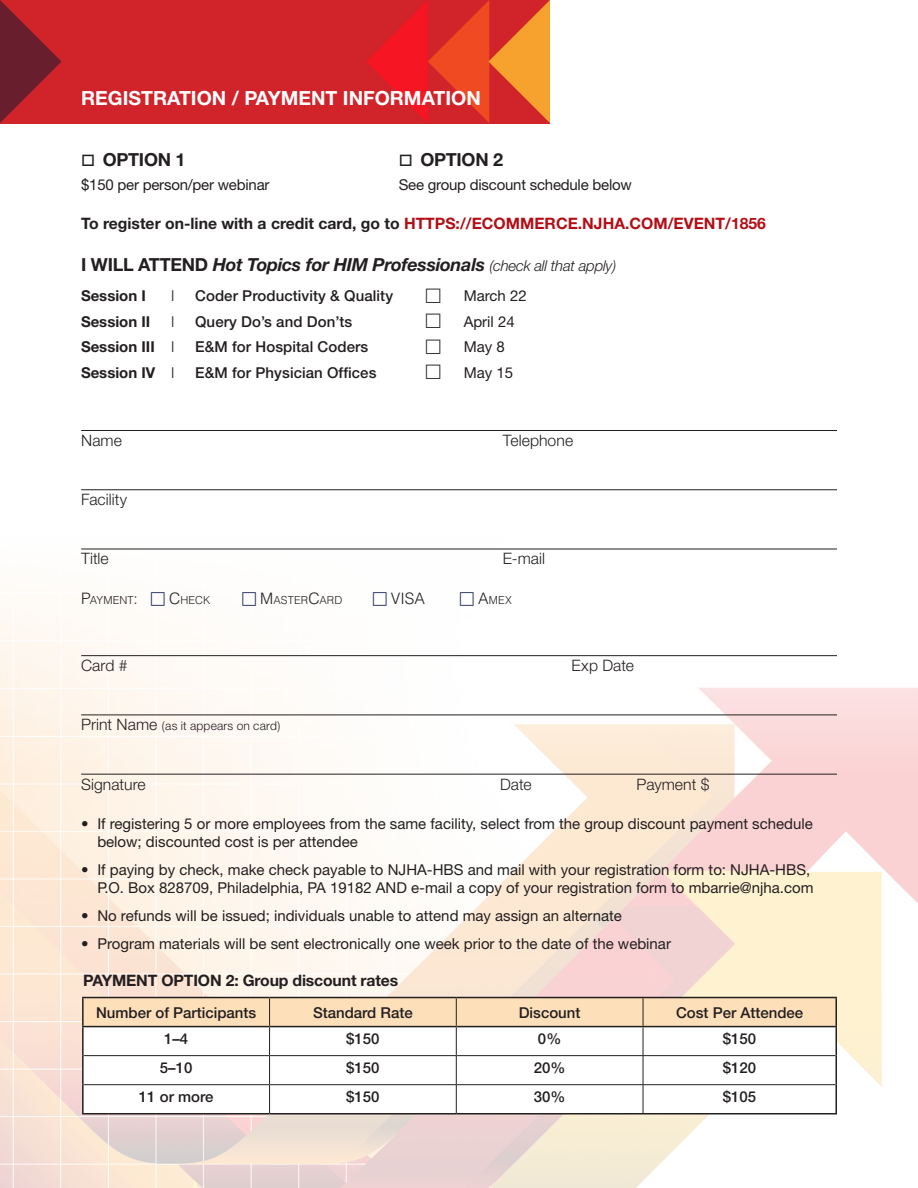
<style>
.page{position:relative;width:918px;height:1188px;background:#fff}
.page>*{position:absolute;margin:0;border:0;box-sizing:border-box;transform-origin:0 0}
.t1{font:700 19.5px "Helvetica Neue";color:#fff}
.t2{font:italic 700 18px "Helvetica Neue";letter-spacing:-.015em;color:#231f20}
.t3{font:700 18px "Helvetica Neue";letter-spacing:-.015em;color:#231f20}
.t4{font:700 15.75px "Helvetica Neue";color:#231f20}
.t5{font:300 15.75px "Helvetica Neue";letter-spacing:.005em;color:#231f20}
.t6{font:300 15.75px "Helvetica";color:#231f20}
.t7{font:15px/18px "Helvetica Neue";color:#231f20}
.t8{font:500 15px "Helvetica Neue";color:#231f20}
.t9{font:700 15px "Helvetica Neue";color:#231f20}
.t10{font:300 15px "Helvetica Neue";color:#231f20}
.t11{font:300 12px "Helvetica Neue";letter-spacing:.015em;color:#231f20}
.t12{font:300 10.95px "Helvetica";letter-spacing:.015em;color:#231f20}
.s1{color:#b30e15}
.s2{font-style:normal}
.s3{font-weight:300;font-size:15px}
.s4{font-weight:300}
.s5{font-size:15.75px}
</style>
<div class="page">
<img style="left:0;top:819px;width:918px;height:369px">
<svg style="left:636px;top:870px;width:282px;height:318px"></svg>
<div style="left:0;top:0;width:550px;height:123px;background:#d1232a"></div>
<svg style="left:0;top:490px;width:918px;height:329px"></svg>
<svg style="left:0;top:0;width:62px;height:123px"></svg>
<svg style="left:366px;top:0;width:184px;height:123px"></svg>
<hr style="left:81px;top:430px;width:756px;height:1px;background:#231f20">
<hr style="left:81px;top:489px;width:756px;height:1px;background:#231f20">
<hr style="left:81px;top:549px;width:756px;height:1px;background:#231f20">
<hr style="left:81px;top:655px;width:756px;height:1px;background:#231f20">
<hr style="left:81px;top:715px;width:756px;height:1px;background:#231f20">
<hr style="left:81px;top:774px;width:756px;height:1px;background:#231f20">
<hr style="left:82px;top:997px;width:188px;height:1px;background:#231f20">
<hr style="left:82px;top:998px;width:2px;height:28px;background:#231f20">
<hr style="left:270px;top:997px;width:186px;height:1px;background:#231f20">
<hr style="left:456px;top:997px;width:187px;height:1px;background:#231f20">
<hr style="left:643px;top:997px;width:194px;height:1px;background:#231f20">
<hr style="left:82px;top:1026px;width:188px;height:1px;background:#231f20">
<hr style="left:82px;top:1027px;width:2px;height:29px;background:#231f20">
<hr style="left:82px;top:1056px;width:2px;height:29px;background:#231f20">
<hr style="left:82px;top:1085px;width:2px;height:28px;background:#231f20">
<hr style="left:82px;top:1113px;width:188px;height:1px;background:#231f20">
<hr style="left:270px;top:1113px;width:186px;height:1px;background:#231f20">
<hr style="left:456px;top:1113px;width:187px;height:1px;background:#231f20">
<hr style="left:643px;top:1113px;width:194px;height:1px;background:#231f20">
<svg style="left:83px;top:998px;width:754px;height:115px"></svg>
<svg style="left:807px;top:831px;width:79px;height:41px"></svg>
<svg style="left:151px;top:592px;width:14px;height:13px"></svg>
<svg style="left:242px;top:592px;width:14px;height:13px"></svg>
<svg style="left:373px;top:592px;width:14px;height:13px"></svg>
<svg style="left:460px;top:592px;width:14px;height:13px"></svg>
<h1 class="t1" style="left:81px;top:86px;width:401px">REGISTRATION / PAYMENT INFORMATION</h1>
<p class="t3" style="left:399px;top:148px;width:106px">□ OPTION 2</p>
<p class="t7" style="left:399px;top:176px;width:235px">See group discount schedule below</p>
<p class="t4" style="left:81px;top:214px;width:686px">To register on-line with a credit card, go to <span class="s1">HTTPS://ECOMMERCE.NJHA.COM/EVENT/1856</span></p>
<p class="t3" style="left:81px;top:148px;width:106px">□ OPTION 1</p>
<p class="t7" style="left:81px;top:176px;width:190px">$150 per person/per webinar</p>
<p class="t2" style="left:81px;top:254px;width:537px"><span class="s2">I WILL ATTEND</span> Hot Topics for HIM Professionals <span class="s3">(check all that apply)</span></p>
<p class="t9" style="left:81px;top:287px;width:66px">Session I</p>
<p class="t10" style="left:171px;top:287px;width:5px">I</p>
<p class="t8" style="left:195px;top:287px;width:199px">Coder Productivity &amp; Quality</p>
<p class="t7" style="left:464px;top:287px;width:65px">March 22</p>
<p class="t9" style="left:81px;top:312px;width:71px">Session II</p>
<p class="t10" style="left:171px;top:312px;width:5px">I</p>
<p class="t8" style="left:195px;top:313px;width:159px">Query Do’s and Don’ts</p>
<p class="t7" style="left:464px;top:312px;width:53px">April 24</p>
<p class="t9" style="left:81px;top:338px;width:95px">Session III <span class="s4">I</span></p>
<p class="t8" style="left:195px;top:338px;width:175px">E&amp;M for Hospital Coders</p>
<p class="t7" style="left:464px;top:338px;width:43px">May 8</p>
<p class="t9" style="left:81px;top:363px;width:95px">Session IV <span class="s4">I</span></p>
<p class="t8" style="left:195px;top:364px;width:183px">E&amp;M for Physician Offices</p>
<p class="t7" style="left:464px;top:363px;width:51px">May 15</p>
<p class="t5" style="left:81px;top:431px;width:42px">Name</p>
<p class="t5" style="left:503px;top:431px;width:72px">Telephone</p>
<p class="t5" style="left:81px;top:490px;width:47px">Facility</p>
<p class="t5" style="left:81px;top:549px;width:29px">Title</p>
<p class="t5" style="left:503px;top:549px;width:44px">E-mail</p>
<p class="t12" style="left:81px;top:594px;width:58px"><span class="s5">P</span>AYMENT<span class="s5">:</span></p>
<p class="t12" style="left:169px;top:594px;width:43px"><span class="s5">C</span>HECK</p>
<p class="t12" style="left:260px;top:594px;width:84px"><span class="s5">M</span>ASTER<span class="s5">C</span>ARD</p>
<p class="t6" style="left:391px;top:589px;width:25px">VISA</p>
<p class="t12" style="left:478px;top:594px;width:35px"><span class="s5">A</span>MEX</p>
<p class="t5" style="left:81px;top:656px;width:48px">Card #</p>
<p class="t5" style="left:572px;top:656px;width:64px">Exp Date</p>
<p class="t11" style="left:81px;top:719px;width:201px"><span class="s5">Print Name</span> (as it appears on card)</p>
<p class="t5" style="left:81px;top:774px;width:66px">Signature</p>
<p class="t5" style="left:500px;top:774px;width:33px">Date</p>
<p class="t5" style="left:637px;top:774px;width:74px">Payment $</p>
<p class="t7" style="left:97px;top:815px;width:717px;text-indent:-16px">• If registering 5 or more employees from the same facility, select from the group discount payment schedule below; discounted cost is per attendee</p>
<p class="t7" style="left:81px;top:861px;width:734px;text-align:right">• If paying by check, make check payable to NJHA-HBS and mail with your registration form to: NJHA-HBS,<br>P.O. Box 828709, Philadelphia, PA 19182 AND e-mail a copy of your registration form to mbarrie@njha.com</p>
<p class="t7" style="left:81px;top:906px;width:542px">• No refunds will be issued; individuals unable to attend may assign an alternate</p>
<p class="t7" style="left:81px;top:934px;width:591px">• Program materials will be sent electronically one week prior to the date of the webinar</p>
<p class="t4" style="left:83px;top:970px;width:317px">PAYMENT OPTION 2: Group discount rates</p>
<p class="t8" style="left:96px;top:1004px;width:162px">Number of Participants</p>
<p class="t8" style="left:313px;top:1004px;width:101px">Standard Rate</p>
<p class="t8" style="left:519px;top:1004px;width:63px">Discount</p>
<p class="t8" style="left:676px;top:1004px;width:129px">Cost Per Attendee</p>
<p class="t8" style="left:164px;top:1030px;width:26px">1–4</p>
<p class="t8" style="left:346px;top:1030px;width:35px">$150</p>
<p class="t8" style="left:538px;top:1030px;width:25px">0%</p>
<p class="t8" style="left:723px;top:1030px;width:35px">$150</p>
<p class="t8" style="left:160px;top:1059px;width:34px">5–10</p>
<p class="t8" style="left:346px;top:1059px;width:35px">$150</p>
<p class="t8" style="left:534px;top:1059px;width:33px">20%</p>
<p class="t8" style="left:723px;top:1059px;width:35px">$120</p>
<p class="t8" style="left:139px;top:1088px;width:76px">11 or more</p>
<p class="t8" style="left:346px;top:1088px;width:35px">$150</p>
<p class="t8" style="left:534px;top:1088px;width:33px">30%</p>
<p class="t8" style="left:723px;top:1088px;width:35px">$105</p>
</div>
